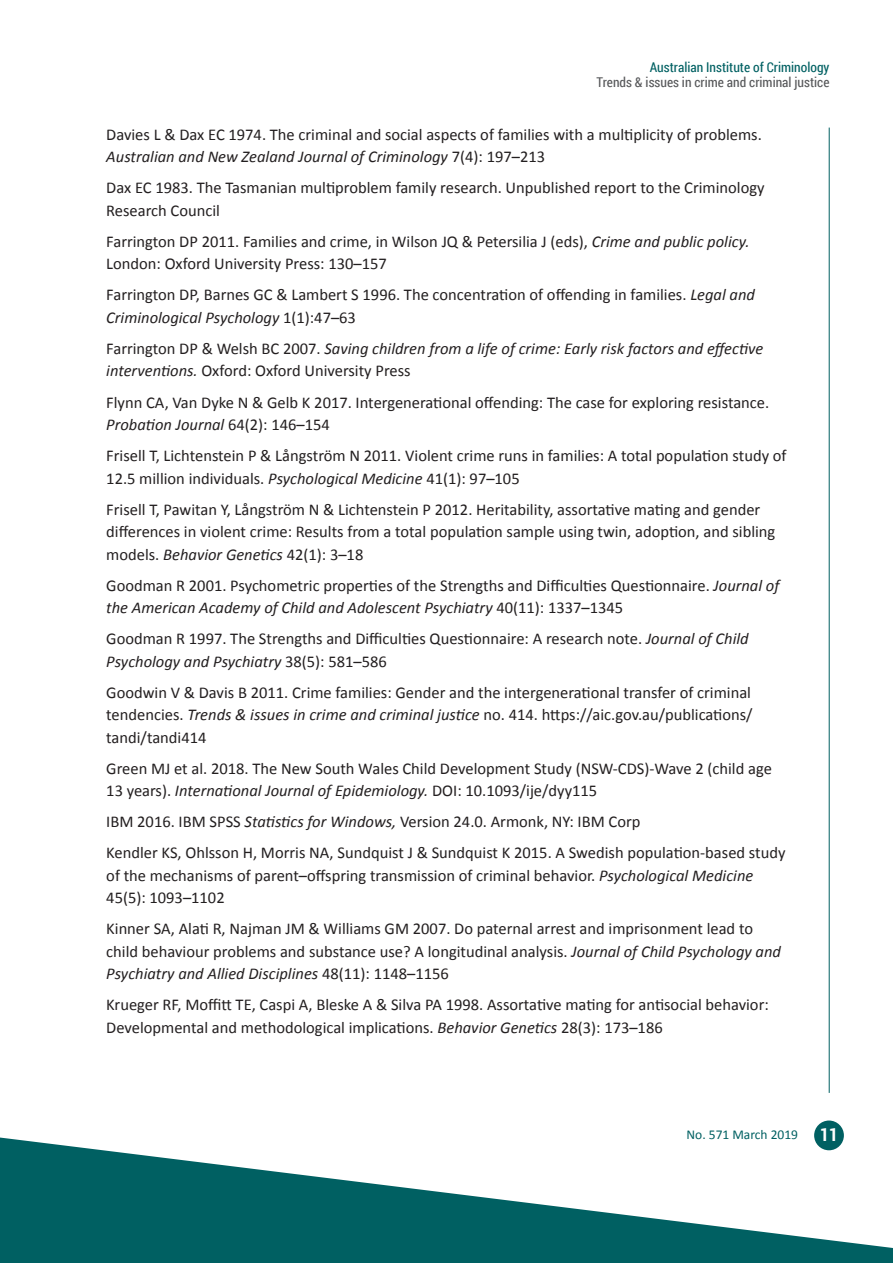
<style>
.page{position:relative;width:893px;height:1263px;background:#fff}
.page>*{position:absolute;margin:0;border:0;box-sizing:border-box;transform-origin:0 0}
.body{font:16.5px/22.5px "Calibri";color:#231f20}
.body-2{font:italic 16.5px/22.5px "Calibri";color:#231f20}
.t1{font:13.5px "Roboto Condensed";color:#57585a}
.t2{font:13.5px "Roboto Condensed";color:#006062}
.t3{font:13.5px "Calibri";color:#006062}
.s1{font-style:italic}
.s2{font-style:normal}
.s3{font-family:"Roboto Condensed";font-weight:700;font-size:18px;color:#fff}
</style>
<div class="page">
<hr style="left:829px;top:128px;width:1px;height:965px;background:#006062">
<div style="left:814px;top:1120px;width:30px;height:30px;background:#006062;border-radius:50%"></div>
<svg style="left:0;top:1137px;width:893px;height:126px;fill:#006062"></svg>
<p class="t2" style="left:650px;top:58px;width:181px">Australian Institute of Criminology</p>
<p class="t1" style="left:597px;top:73px;width:234px">Trends &amp; issues in crime and criminal justice</p>
<p class="body" style="left:106px;top:122px;width:657px">Davies L &amp; Dax EC 1974. The criminal and social aspects of families with a multiplicity of problems.<br><span class="s1">Australian and New Zealand Journal of Criminology</span> 7(4): 197–213</p>
<p class="body" style="left:106px;top:176px;width:660px">Dax EC 1983. The Tasmanian multiproblem family research. Unpublished report to the Criminology<br>Research Council</p>
<p class="body" style="left:106px;top:229px;width:645px">Farrington DP 2011. Families and crime, in Wilson JQ &amp; Petersilia J (eds), <span class="s1">Crime and public policy.<br></span>London: Oxford University Press: 130–157</p>
<p class="body" style="left:106px;top:283px;width:650px">Farrington DP, Barnes GC &amp; Lambert S 1996. The concentration of offending in families. <span class="s1">Legal and<br>Criminological Psychology</span> 1(1):47–63</p>
<p class="body-2" style="left:106px;top:336px;width:659px"><span class="s2">Farrington DP &amp; Welsh BC 2007.</span> Saving children from a life of crime: Early risk factors and effective interventions. <span class="s2">Oxford: Oxford University Press</span></p>
<p class="body" style="left:106px;top:390px;width:664px">Flynn CA, Van Dyke N &amp; Gelb K 2017. Intergenerational offending: The case for exploring resistance.<br><span class="s1">Probation Journal</span> 64(2): 146–154</p>
<p class="body" style="left:106px;top:443px;width:682px">Frisell T, Lichtenstein P &amp; Långström N 2011. Violent crime runs in families: A total population study of<br>12.5 million individuals. <span class="s1">Psychological Medicine</span> 41(1): 97–105</p>
<p class="body" style="left:106px;top:497px;width:670px">Frisell T, Pawitan Y, Långström N &amp; Lichtenstein P 2012. Heritability, assortative mating and gender differences in violent crime: Results from a total population sample using twin, adoption, and sibling models. <span class="s1">Behavior Genetics</span> 42(1): 3–18</p>
<p class="body" style="left:106px;top:573px;width:675px">Goodman R 2001. Psychometric properties of the Strengths and Difficulties Questionnaire. <span class="s1">Journal of the American Academy of Child and Adolescent Psychiatry</span> 40(11): 1337–1345</p>
<p class="body" style="left:106px;top:626px;width:644px">Goodman R 1997. The Strengths and Difficulties Questionnaire: A research note. <span class="s1">Journal of Child<br>Psychology and Psychiatry</span> 38(5): 581–586</p>
<p class="body" style="left:106px;top:680px;width:648px;text-align:justify">Goodwin V &amp; Davis B 2011. Crime families: Gender and the intergenerational transfer of criminal tendencies. <span class="s1">Trends &amp; issues in crime and criminal justice</span> no. 414. https://aic.gov.au/publications/ tandi/tandi414</p>
<p class="body" style="left:106px;top:756px;width:667px">Green MJ et al. 2018. The New South Wales Child Development Study (NSW-CDS)-Wave 2 (child age<br>13 years). <span class="s1">International Journal of Epidemiology.</span> DOI: 10.1093/ije/dyy115</p>
<p class="body" style="left:106px;top:809px;width:536px">IBM 2016. IBM SPSS <span class="s1">Statistics for Windows,</span> Version 24.0. Armonk, NY: IBM Corp</p>
<p class="body" style="left:106px;top:840px;width:681px">Kendler KS, Ohlsson H, Morris NA, Sundquist J &amp; Sundquist K 2015. A Swedish population-based study of the mechanisms of parent–offspring transmission of criminal behavior. <span class="s1">Psychological Medicine<br></span>45(5): 1093–1102</p>
<p class="body" style="left:106px;top:916px;width:676px">Kinner SA, Alati R, Najman JM &amp; Williams GM 2007. Do paternal arrest and imprisonment lead to child behaviour problems and substance use? A longitudinal analysis. <span class="s1">Journal of Child Psychology and<br>Psychiatry and Allied Disciplines</span> 48(11): 1148–1156</p>
<p class="body" style="left:106px;top:992px;width:664px">Krueger RF, Moffitt TE, Caspi A, Bleske A &amp; Silva PA 1998. Assortative mating for antisocial behavior:<br>Developmental and methodological implications. <span class="s1">Behavior Genetics</span> 28(3): 173–186</p>
<p class="t3" style="left:686px;top:1126px;width:153px">No. 571 March 2019 <span class="s3">11</span></p>
</div>
